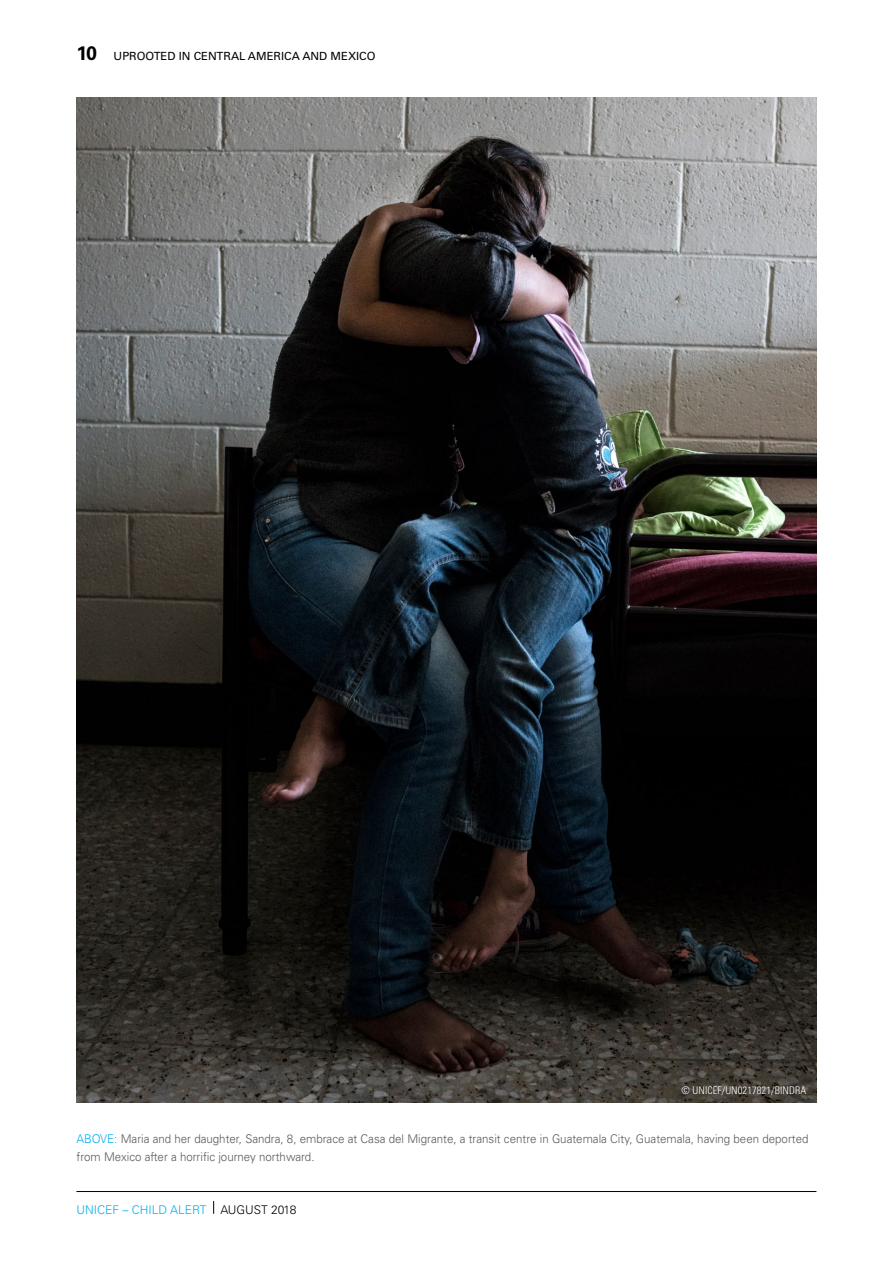
<style>
.page{position:relative;width:893px;height:1263px;background:#fff}
.page>*{position:absolute;margin:0;border:0;box-sizing:border-box;transform-origin:0 0}
.t1{font:300 12px/18px "Univers LT Std";color:#58595b;scale:.96 1}
.t2{font:300 12px "Univers LT Std";color:#00aeef}
.t3{font:11.25px "Univers LT Std";color:#000}
.t4{font:300 condensed 10.5px "Univers LT Std";letter-spacing:.01em;color:#fff}
.s1{font-weight:700;font-size:19.5px}
.s2{color:#00aeef}
.s3{color:#000}
</style>
<div class="page">
<hr style="left:76px;top:1191px;width:740px;height:1px;background:#000">
<svg style="left:213px;top:1201px;width:1px;height:13px"></svg>
<img style="left:77px;top:98px;width:739px;height:1005px">
<p class="t3" style="left:77px;top:50px;width:300px"><span class="s1">10</span> UPROOTED IN CENTRAL AMERICA AND MEXICO</p>
<p class="t4" style="left:682px;top:1084px;width:126px">© UNICEF/UN0217821/BINDRA</p>
<p class="t1" style="left:77px;top:1130px;width:764px"><span class="s2">ABOVE:</span> Maria and her daughter, Sandra, 8, embrace at Casa del Migrante, a transit centre in Guatemala City, Guatemala, having been deported from Mexico after a horrific journey northward.</p>
<p class="t2" style="left:76px;top:1202px;width:221px">UNICEF – CHILD ALERT <span class="s3">AUGUST 2018</span></p>
</div>
